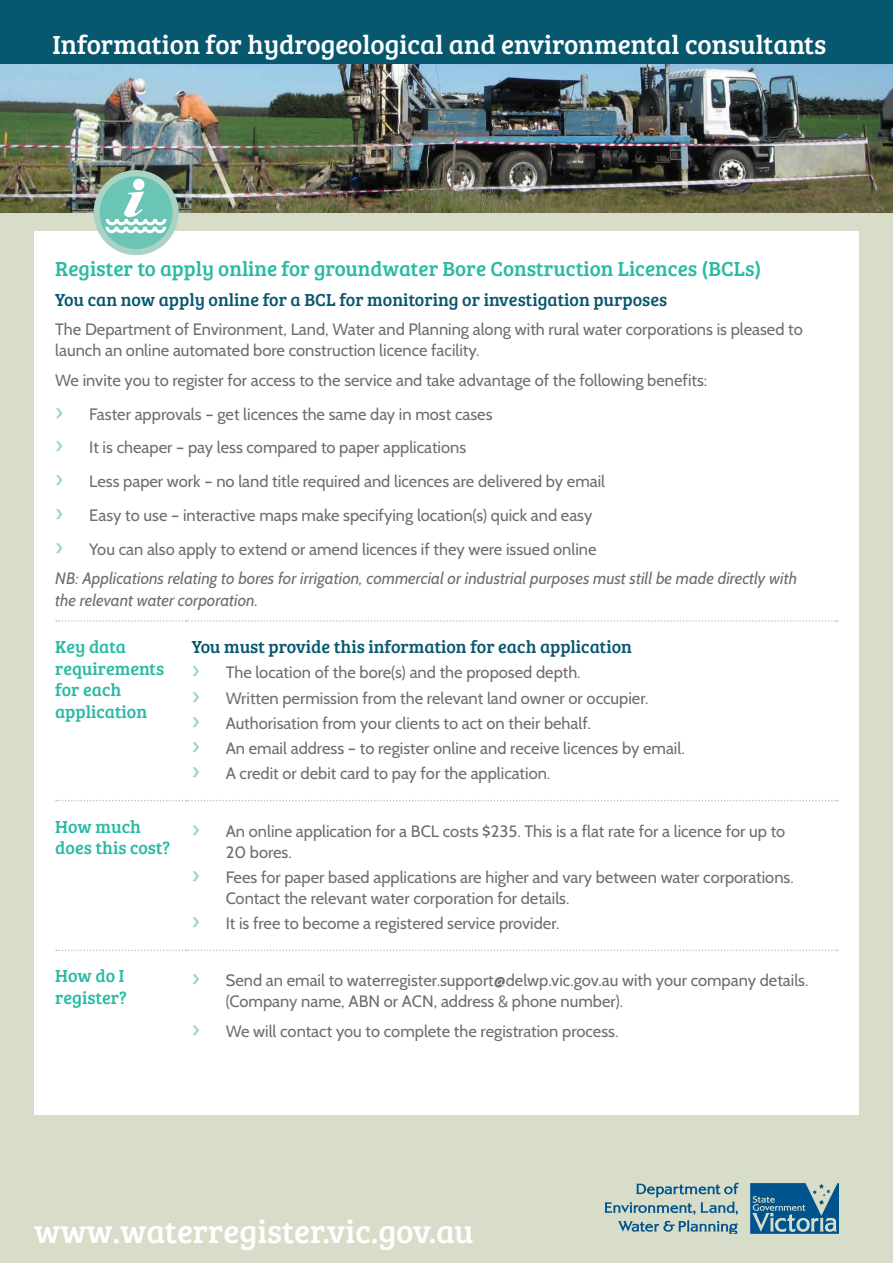
<style>
.page{position:relative;width:893px;height:1263px;background:#fff}
.page>*{position:absolute;margin:0;border:0;box-sizing:border-box;transform-origin:0 0}
.t1{font:33px "Bree Serif";color:#fff}
.t2{font:27px "Bree Serif";color:#fff}
.t3{font:21px "Bree Serif";color:#29baa3}
.t4{font:18px "Bree Serif";color:#07576f}
.t5{font:18px/21.6px "Bree Serif";color:#29baa3}
.t6{font:16.5px/33.8px "Cabin";color:#6d6e71}
.t7{font:italic 16.5px/21.6px "Cabin";color:#6d6e71}
.s1{font-size:24px;color:#9ad3c8}
</style>
<div class="page">
<div style="left:0;top:213px;width:893px;height:1050px;background:#d8ddc9"></div>
<img style="left:0;top:64px;width:893px;height:149px">
<div style="left:0;top:0;width:893px;height:64px;background:#07576f"></div>
<svg style="left:604px;top:1183px;width:135px;height:31px"></svg>
<svg style="left:618px;top:1220px;width:120px;height:14px"></svg>
<svg style="left:750px;top:1183px;width:89px;height:51px"></svg>
<div style="left:34px;top:232px;width:825px;height:883px;background:#fff"></div>
<svg style="left:56px;top:620px;width:782px;height:2px"></svg>
<svg style="left:56px;top:800px;width:782px;height:1px"></svg>
<svg style="left:56px;top:949px;width:782px;height:2px"></svg>
<div style="left:94px;top:170px;width:85px;height:85px;background:#a9d3c5;border-radius:50%"></div>
<div style="left:100px;top:176px;width:73px;height:73px;background:#6bc5b6;border-radius:50%"></div>
<svg style="left:104px;top:191px;width:64px;height:44px"></svg>
<div style="left:133px;top:179px;width:11px;height:11px;background:#fff;border-radius:50%"></div>
<h2 class="t2" style="left:53px;top:25px;width:775px">Information for hydrogeological and environmental consultants</h2>
<p class="t3" style="left:55px;top:253px;width:708px">Register to apply online for groundwater Bore Construction Licences (BCLs)</p>
<p class="t4" style="left:55px;top:286px;width:613px">You can now apply online for a BCL for monitoring or investigation purposes</p>
<p class="t6" style="left:55px;top:319px;width:749px;line-height:21px">The Department of Environment, Land, Water and Planning along with rural water corporations is pleased to launch an online automated bore construction licence facility.</p>
<p class="t6" style="left:55px;top:363px;width:653px">We invite you to register for access to the service and take advantage of the following benefits: <span class="s1">›</span> Faster approvals – get licences the same day in most cases<br><span class="s1">›</span> It is cheaper – pay less compared to paper applications<br><span class="s1">›</span> Less paper work – no land title required and licences are delivered by email<br><span class="s1">›</span> Easy to use – interactive maps make specifying location(s) quick and easy<br><span class="s1">›</span> You can also apply to extend or amend licences if they were issued online</p>
<p class="t7" style="left:55px;top:567px;width:743px">NB: Applications relating to bores for irrigation, commercial or industrial purposes must still be made directly with the relevant water corporation.</p>
<p class="t5" style="left:55px;top:635px;width:110px">Key data requirements for each application</p>
<p class="t4" style="left:192px;top:634px;width:442px">You must provide this information for each application</p>
<p class="t6" style="left:192px;top:660px;width:494px;line-height:25.2px"><span class="s1">›</span> The location of the bore(s) and the proposed depth.<br><span class="s1">›</span> Written permission from the relevant land owner or occupier.<br><span class="s1">›</span> Authorisation from your clients to act on their behalf.<br><span class="s1">›</span> An email address – to register online and receive licences by email. <span class="s1">›</span> A credit or debit card to pay for the application.</p>
<p class="t5" style="left:55px;top:815px;width:117px">How much does this cost?</p>
<p class="t6" style="left:226px;top:820px;width:561px;line-height:21px;text-indent:-34px"><span class="s1">›</span> An online application for a BCL costs $235. This is a flat rate for a licence for up to<br>20 bores.</p>
<p class="t6" style="left:226px;top:866px;width:570px;line-height:21px;text-indent:-34px"><span class="s1">›</span> Fees for paper based applications are higher and vary between water corporations.<br>Contact the relevant water corporation for details.</p>
<p class="t6" style="left:192px;top:906px;width:369px"><span class="s1">›</span> It is free to become a registered service provider.</p>
<p class="t5" style="left:55px;top:964px;width:73px">How do I register?</p>
<p class="t6" style="left:226px;top:970px;width:584px;line-height:21px;text-indent:-34px"><span class="s1">›</span> Send an email to waterregister.support@delwp.vic.gov.au with your company details. (Company name, ABN or ACN, address &amp; phone number).</p>
<p class="t6" style="left:192px;top:1014px;width:428px"><span class="s1">›</span> We will contact you to complete the registration process.</p>
<h1 class="t1" style="left:34px;top:1208px;width:441px">www.waterregister.vic.gov.au</h1>
</div>
